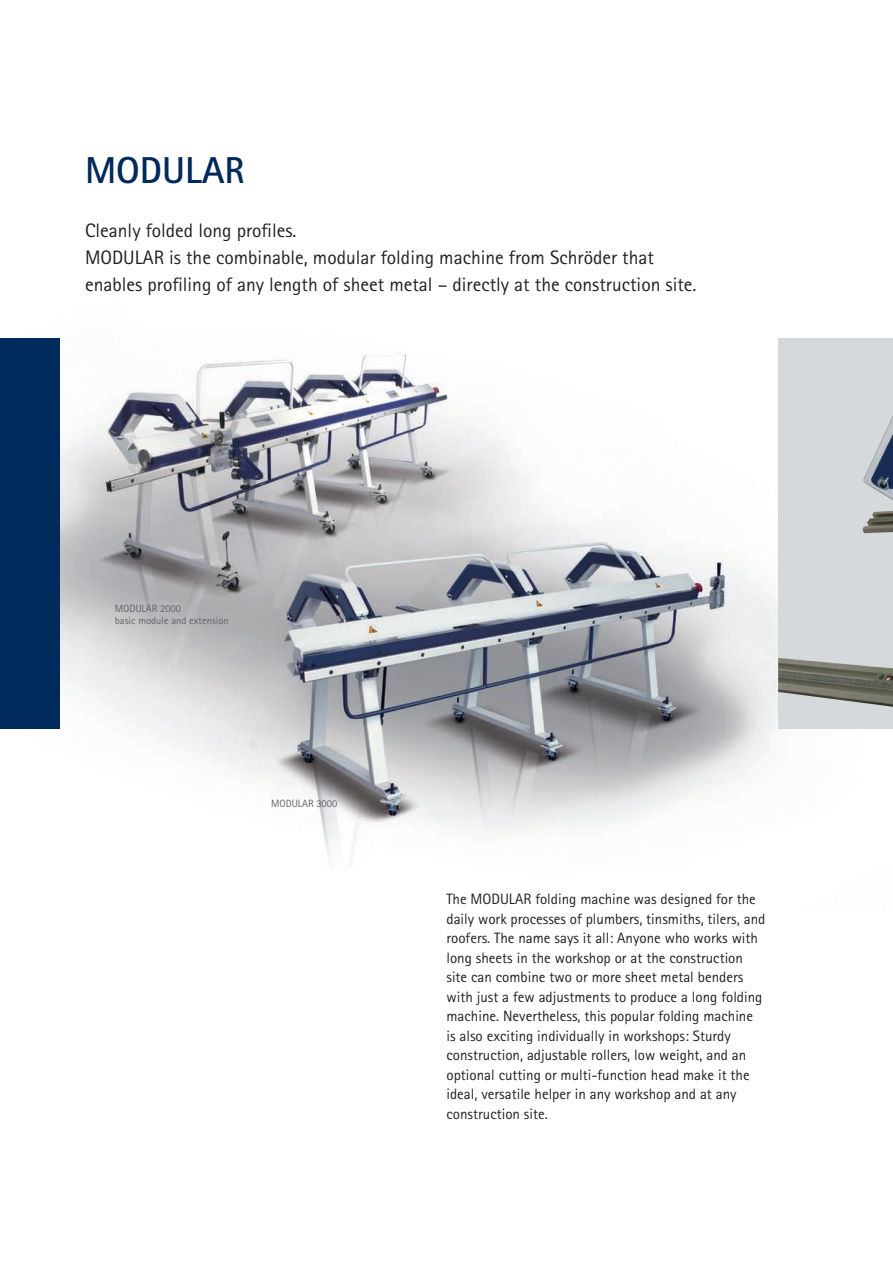
<style>
.page{position:relative;width:893px;height:1263px;background:#fff}
.page>*{position:absolute;margin:0;border:0;box-sizing:border-box;transform-origin:0 0}
.t1{font:700 37.5px "Agfa Rotis Sans Serif";color:#00295c}
.t2{font:19.5px/27px "Agfa Rotis Sans Serif";color:#231f20}
.t3{font:15px/19.5px "Agfa Rotis Sans Serif";color:#231f20}
.t4{font:10.5px/12.6px "Agfa Rotis Sans Serif";color:#636366}
</style>
<div class="page">
<img style="left:0;top:338px;width:893px;height:521px">
<div style="left:0;top:339px;width:60px;height:390px;background:#00295c"></div>
<div style="left:778px;top:339px;width:115px;height:390px;background:#d6d9dc"></div>
<img style="left:778px;top:416px;width:115px;height:291px">
<h1 class="t1" style="left:85px;top:146px;width:161px">MODULAR</h1>
<h2 class="t2" style="left:85px;top:217px;width:613px">Cleanly folded long profiles.<br>MODULAR is the combinable, modular folding machine from Schröder that enables profiling of any length of sheet metal – directly at the construction site.</h2>
<p class="t4" style="left:115px;top:602px;width:115px">MODULAR 2000<br>basic module and extension</p>
<p class="t4" style="left:271px;top:797px;width:68px">MODULAR 3000</p>
<p class="t3" style="left:446px;top:889px;width:320px">The MODULAR folding machine was designed for the daily work processes of plumbers, tinsmiths, tilers, and roofers. The name says it all: Anyone who works with long sheets in the workshop or at the construction site can combine two or more sheet metal benders with just a few adjustments to produce a long folding machine. Nevertheless, this popular folding machine is also exciting individually in workshops: Sturdy construction, adjustable rollers, low weight, and an optional cutting or multi-function head make it the ideal, versatile helper in any workshop and at any construction site.</p>
</div>
